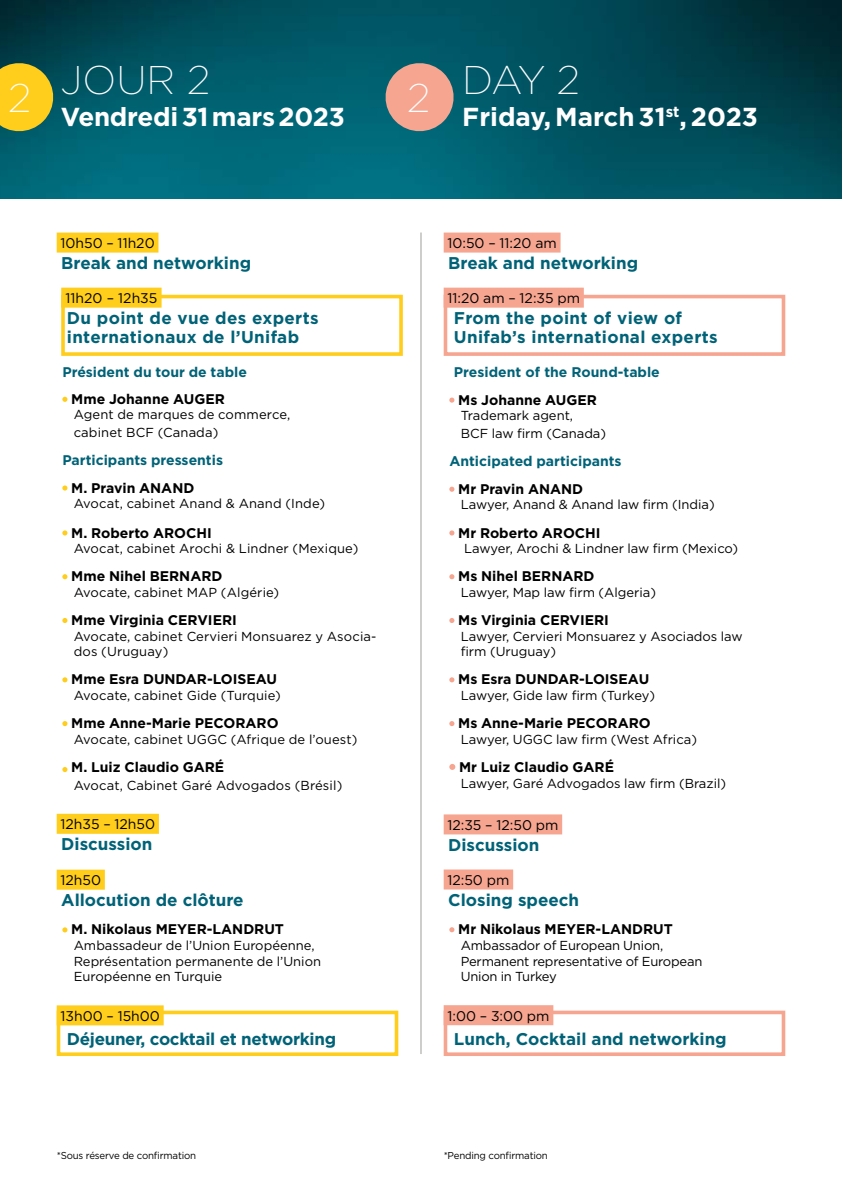
<style>
.page{position:relative;width:842px;height:1191px;background:#fff}
.page>*{position:absolute;margin:0;border:0;box-sizing:border-box;transform-origin:0 0}
.t1{font:200 40px "Gotham";color:#fff}
.t2{font:700 26px "Gotham";letter-spacing:-.01em;color:#fff}
.t3{font:700 17px "Gotham";color:#006277}
.t4{font:700 17px/18.4px "Gotham";letter-spacing:.02em;color:#006277}
.t5{font:700 17px "Gotham";letter-spacing:-.02em;color:#006277}
.t6{font:700 14px "Gotham";color:#000}
.t7{font:14px "Gotham";color:#000}
.t8{font:700 14px "Gotham";color:#006277}
.t9{font:13px/15.6px "Gotham";color:#000}
.t10{font:10px "Gotham";letter-spacing:-.02em;color:#000}
</style>
<div class="page">
<img style="left:0;top:0;width:842px;height:198px">
<svg style="left:0;top:60px;width:57px;height:74px;background:#b8aa2e"></svg>
<svg style="left:382px;top:60px;width:75px;height:74px;background:#a08d85"></svg>
<div style="left:444px;top:295px;width:341px;height:61px;border:4px solid #f5a590"></div>
<div style="left:61px;top:295px;width:342px;height:61px;border:4px solid #ffcd1c"></div>
<div style="left:57px;top:1010px;width:341px;height:46px;border:4px solid #ffcd1c"></div>
<div style="left:444px;top:1010px;width:341px;height:46px;border:4px solid #f5a590"></div>
<div style="left:444px;top:232px;width:116px;height:20px;background:#f5a590"></div>
<div style="left:444px;top:288px;width:140px;height:20px;background:#f5a590"></div>
<div style="left:444px;top:814px;width:118px;height:20px;background:#f5a590"></div>
<div style="left:444px;top:869px;width:69px;height:20px;background:#f5a590"></div>
<div style="left:444px;top:1005px;width:109px;height:20px;background:#f5a590"></div>
<svg style="left:449px;top:397px;width:5px;height:6px"></svg>
<svg style="left:449px;top:486px;width:5px;height:6px"></svg>
<svg style="left:449px;top:530px;width:5px;height:5px"></svg>
<svg style="left:449px;top:574px;width:5px;height:5px"></svg>
<svg style="left:449px;top:618px;width:5px;height:5px"></svg>
<svg style="left:449px;top:677px;width:5px;height:5px"></svg>
<svg style="left:449px;top:721px;width:5px;height:5px"></svg>
<svg style="left:449px;top:764px;width:6px;height:6px"></svg>
<svg style="left:449px;top:927px;width:5px;height:5px"></svg>
<div style="left:57px;top:232px;width:101px;height:20px;background:#ffcd1c"></div>
<div style="left:61px;top:288px;width:101px;height:20px;background:#ffcd1c"></div>
<div style="left:57px;top:814px;width:102px;height:20px;background:#ffcd1c"></div>
<div style="left:57px;top:869px;width:48px;height:20px;background:#ffcd1c"></div>
<div style="left:57px;top:1005px;width:107px;height:20px;background:#ffcd1c"></div>
<svg style="left:62px;top:397px;width:5px;height:5px"></svg>
<svg style="left:62px;top:485px;width:5px;height:5px"></svg>
<svg style="left:62px;top:530px;width:5px;height:5px"></svg>
<svg style="left:62px;top:574px;width:5px;height:5px"></svg>
<svg style="left:62px;top:618px;width:5px;height:5px"></svg>
<svg style="left:62px;top:677px;width:5px;height:5px"></svg>
<svg style="left:62px;top:721px;width:5px;height:5px"></svg>
<svg style="left:62px;top:767px;width:5px;height:5px"></svg>
<svg style="left:62px;top:927px;width:5px;height:5px"></svg>
<hr style="left:421px;top:232px;width:1px;height:822px;background:#9d9d9c">
<h1 class="t1" style="left:8px;top:73px;width:25px">2</h1>
<h1 class="t1" style="left:61px;top:55px;width:151px">JOUR 2</h1>
<h2 class="t2" style="left:61px;top:99px;width:286px">Vendredi 31 mars 2023</h2>
<h1 class="t1" style="left:407px;top:55px;width:174px">2 DAY 2</h1>
<h2 class="t2" style="left:462px;top:99px;width:297px">Friday, March 31<sup>st</sup>, 2023</h2>
<p class="t7" style="left:60px;top:234px;width:96px">10h50 – 11h20</p>
<h3 class="t3" style="left:61px;top:252px;width:191px">Break and networking</h3>
<p class="t7" style="left:65px;top:289px;width:93px">11h20 – 12h35</p>
<h3 class="t4" style="left:67px;top:309px;width:253px">Du point de vue des experts internationaux de l’Unifab</h3>
<p class="t8" style="left:62px;top:362px;width:186px">Président du tour de table</p>
<p class="t6" style="left:71px;top:389px;width:155px">Mme Johanne AUGER</p>
<p class="t9" style="left:74px;top:406px;width:218px;line-height:17.6px">Agent de marques de commerce, cabinet BCF (Canada)</p>
<p class="t8" style="left:62px;top:451px;width:162px">Participants pressentis</p>
<p class="t6" style="left:71px;top:478px;width:125px">M. Pravin ANAND</p>
<p class="t9" style="left:74px;top:495px;width:253px">Avocat, cabinet Anand &amp; Anand (Inde)</p>
<p class="t6" style="left:71px;top:523px;width:142px">M. Roberto AROCHI</p>
<p class="t9" style="left:74px;top:540px;width:286px">Avocat, cabinet Arochi &amp; Lindner (Mexique)</p>
<p class="t6" style="left:71px;top:567px;width:153px">Mme Nihel BERNARD</p>
<p class="t9" style="left:74px;top:584px;width:207px">Avocate, cabinet MAP (Algérie)</p>
<p class="t6" style="left:71px;top:611px;width:167px">Mme Virginia CERVIERI</p>
<p class="t9" style="left:74px;top:628px;width:304px">Avocate, cabinet Cervieri Monsuarez y Asocia&shy;dos (Uruguay)</p>
<p class="t6" style="left:71px;top:670px;width:207px">Mme Esra DUNDAR-LOISEAU</p>
<p class="t9" style="left:74px;top:687px;width:209px">Avocate, cabinet Gide (Turquie)</p>
<p class="t6" style="left:71px;top:714px;width:209px">Mme Anne-Marie PECORARO</p>
<p class="t9" style="left:74px;top:731px;width:285px">Avocate, cabinet UGGC (Afrique de l’ouest)</p>
<p class="t6" style="left:71px;top:758px;width:155px">M. Luiz Claudio GARÉ</p>
<p class="t9" style="left:74px;top:777px;width:270px">Avocat, Cabinet Garé Advogados (Brésil)</p>
<p class="t7" style="left:60px;top:815px;width:96px">12h35 – 12h50</p>
<h3 class="t3" style="left:61px;top:833px;width:93px">Discussion</h3>
<p class="t7" style="left:60px;top:871px;width:42px">12h50</p>
<h3 class="t3" style="left:61px;top:889px;width:184px">Allocution de clôture</h3>
<p class="t6" style="left:71px;top:920px;width:214px">M. Nikolaus MEYER-LANDRUT</p>
<p class="t9" style="left:74px;top:937px;width:249px">Ambassadeur de l’Union Européenne,<br>Représentation permanente de l’Union<br>Européenne en Turquie</p>
<p class="t7" style="left:60px;top:1006px;width:101px">13h00 – 15h00</p>
<h3 class="t5" style="left:67px;top:1027px;width:271px">Déjeuner, cocktail et networking</h3>
<p class="t7" style="left:447px;top:234px;width:111px">10:50 – 11:20 am</p>
<h3 class="t3" style="left:448px;top:252px;width:191px">Break and networking</h3>
<p class="t7" style="left:447px;top:289px;width:134px">11:20 am – 12:35 pm</p>
<h3 class="t4" style="left:454px;top:309px;width:265px">From the point of view of<br>Unifab’s international experts</h3>
<p class="t8" style="left:454px;top:362px;width:207px">President of the Round-table</p>
<p class="t6" style="left:458px;top:390px;width:140px">Ms Johanne AUGER</p>
<p class="t9" style="left:461px;top:406px;width:147px;line-height:18px">Trademark agent,<br>BCF law firm (Canada)</p>
<p class="t8" style="left:449px;top:451px;width:174px">Anticipated participants</p>
<p class="t6" style="left:458px;top:479px;width:126px">Mr Pravin ANAND</p>
<p class="t9" style="left:461px;top:497px;width:256px">Lawyer, Anand &amp; Anand law firm (India)</p>
<p class="t6" style="left:458px;top:523px;width:144px">Mr Roberto AROCHI</p>
<p class="t9" style="left:464px;top:540px;width:276px">Lawyer, Arochi &amp; Lindner law firm (Mexico)</p>
<p class="t6" style="left:458px;top:567px;width:138px">Ms Nihel BERNARD</p>
<p class="t9" style="left:461px;top:584px;width:197px">Lawyer, Map law firm (Algeria)</p>
<p class="t6" style="left:458px;top:611px;width:152px">Ms Virginia CERVIERI</p>
<p class="t9" style="left:461px;top:628px;width:284px">Lawyer, Cervieri Monsuarez y Asociados law firm (Uruguay)</p>
<p class="t6" style="left:458px;top:670px;width:193px">Ms Esra DUNDAR-LOISEAU</p>
<p class="t9" style="left:461px;top:687px;width:196px">Lawyer, Gide law firm (Turkey)</p>
<p class="t6" style="left:458px;top:714px;width:194px">Ms Anne-Marie PECORARO</p>
<p class="t9" style="left:461px;top:731px;width:238px">Lawyer, UGGC law firm (West Africa)</p>
<p class="t6" style="left:459px;top:757px;width:156px">Mr Luiz Claudio GARÉ</p>
<p class="t9" style="left:461px;top:775px;width:267px">Lawyer, Garé Advogados law firm (Brazil)</p>
<p class="t7" style="left:447px;top:816px;width:112px">12:35 – 12:50 pm</p>
<h3 class="t3" style="left:448px;top:833px;width:93px">Discussion</h3>
<p class="t7" style="left:447px;top:871px;width:63px">12:50 pm</p>
<h3 class="t3" style="left:448px;top:889px;width:132px">Closing speech</h3>
<p class="t6" style="left:458px;top:920px;width:216px">Mr Nikolaus MEYER-LANDRUT</p>
<p class="t9" style="left:461px;top:937px;width:243px">Ambassador of European Union,<br>Permanent representative of European<br>Union in Turkey</p>
<p class="t7" style="left:447px;top:1006px;width:104px">1:00 – 3:00 pm</p>
<h3 class="t3" style="left:454px;top:1027px;width:274px">Lunch, Cocktail and networking</h3>
<p class="t10" style="left:57px;top:1149px;width:141px">*Sous réserve de confirmation</p>
<p class="t10" style="left:444px;top:1149px;width:106px">*Pending confirmation</p>
</div>
